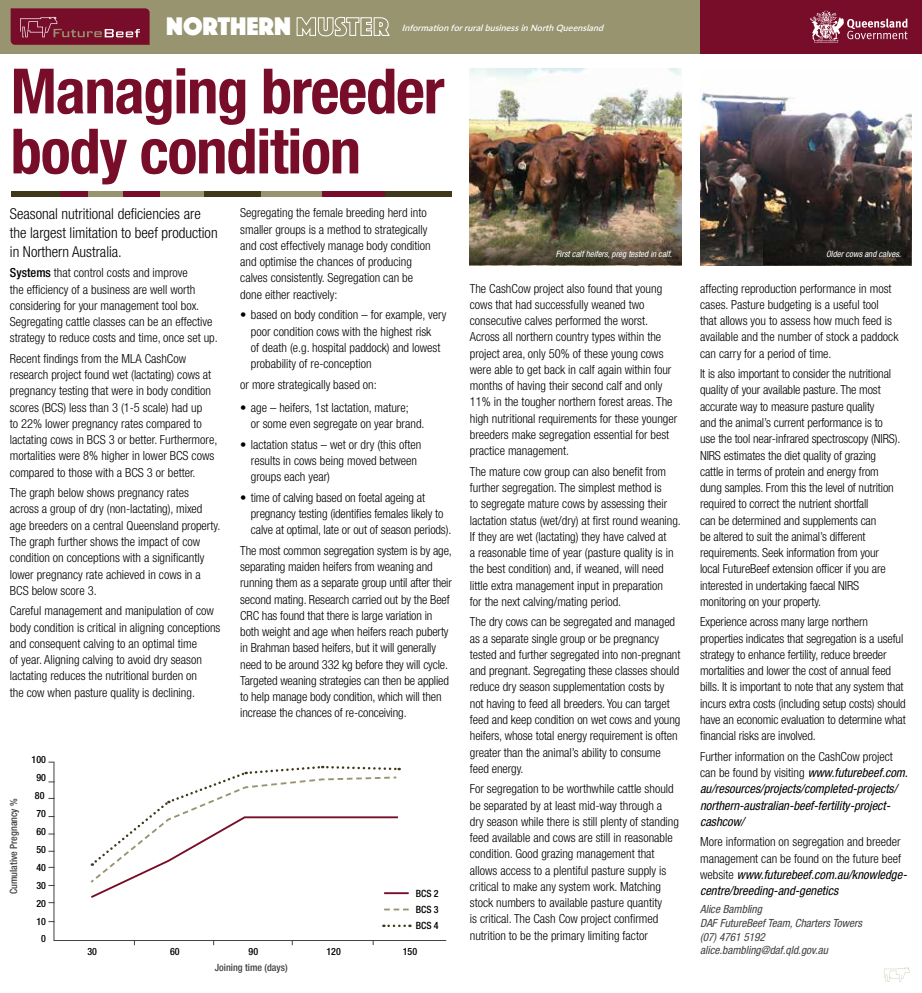
<style>
.page{position:relative;width:922px;height:993px;background:#fff}
.page>*{position:absolute;margin:0;border:0;box-sizing:border-box;transform-origin:0 0}
.t1{font:700 condensed 62.5px/60px "Helvetica Neue LT Std";letter-spacing:-.02em;color:#770d29}
.t2{font:26.38px "Phosphate Solid";color:#fff}
.t3{font:300 condensed 15px/18.8px "Helvetica Neue LT Std";color:#000}
.t4{font:300 condensed 12.5px/16.2px "Helvetica Neue LT Std";color:#000}
.t5{font:italic condensed 12.5px/16.2px "Helvetica Neue LT Std";color:#000}
.t6{font:italic condensed 11.25px/13.8px "Helvetica Neue LT Std";color:#414042}
.t7{font:500 condensed 10px/16.2px "Helvetica Neue LT Std";color:#000;text-align:justify}
.t8{font:500 condensed 10px "Helvetica Neue LT Std";color:#414042}
.t9{font:italic condensed 8.75px "Helvetica Neue LT Std";color:#fff}
.t10{font:italic 600 8.75px "Lato";color:#fff}
.s1{font-weight:500}
.s2{font-weight:300;font-style:normal}
.s3{font-weight:400;font-style:italic}
</style>
<div class="page">
<div style="left:690px;top:0;width:231px;height:53px;background:#770d29"></div>
<div style="left:0;top:0;width:699px;height:53px;background:#989470"></div>
<svg style="left:11px;top:8px;width:139px;height:37px;background:#7e1e36"></svg>
<svg style="left:809px;top:11px;width:98px;height:31px"></svg>
<svg style="left:296px;top:17px;width:94px;height:19px"></svg>
<img style="left:700px;top:92px;width:211px;height:173px">
<svg style="left:763px;top:228px;width:147px;height:37px;background:#1f1d1a"></svg>
<img style="left:469px;top:69px;width:212px;height:159px">
<svg style="left:469px;top:228px;width:212px;height:37px;background:#685f48"></svg>
<svg style="left:90px;top:765px;width:310px;height:133px"></svg>
<hr style="left:384px;top:891px;width:24px;height:2px;background:#770d29">
<svg style="left:384px;top:908px;width:24px;height:2px"></svg>
<svg style="left:383px;top:924px;width:27px;height:2px"></svg>
<div style="left:11px;top:191px;width:50px;height:5px;background:#40381a"></div>
<div style="left:60px;top:191px;width:30px;height:5px;background:#770d29"></div>
<div style="left:88px;top:191px;width:37px;height:5px;background:#989470"></div>
<div style="left:123px;top:191px;width:37px;height:5px;background:#770d29"></div>
<div style="left:202px;top:191px;width:65px;height:5px;background:#40381a"></div>
<div style="left:261px;top:191px;width:73px;height:5px;background:#989470"></div>
<div style="left:382px;top:191px;width:70px;height:5px;background:#40381a"></div>
<div style="left:160px;top:191px;width:43px;height:5px;background:#989470"></div>
<div style="left:322px;top:191px;width:63px;height:5px;background:#770d29"></div>
<svg style="left:884px;top:967px;width:25px;height:14px"></svg>
<h2 class="t2" style="left:166px;top:8px;width:126px">NORTHERN</h2>
<p class="t10" style="left:402px;top:21px;width:206px">InformationforruralbusinessinNorthQueensland</p>
<h1 class="t1" style="left:11px;top:60px;width:435px">Managing breeder body condition</h1>
<p class="t3" style="left:10px;top:204px;width:209px">Seasonal nutritional deficiencies are the largest limitation to beef production in Northern Australia.</p>
<p class="t4" style="left:10px;top:264px;width:209px"><span class="s1">Systems</span> that control costs and improve<br>the efficiency of a business are well worth considering for your management tool box.<br>Segregating cattle classes can be an effective strategy to reduce costs and time, once set up.</p>
<p class="t4" style="left:10px;top:350px;width:209px">Recent findings from the MLA CashCow research project found wet (lactating) cows at pregnancy testing that were in body condition scores (BCS) less than 3 (1-5 scale) had up<br>to 22% lower pregnancy rates compared to lactating cows in BCS 3 or better. Furthermore, mortalities were 8% higher in lower BCS cows compared to those with a BCS 3 or better.</p>
<p class="t4" style="left:10px;top:484px;width:212px">The graph below shows pregnancy rates across a group of dry (non-lactating), mixed age breeders on a central Queensland property.<br>The graph further shows the impact of cow condition on conceptions with a significantly lower pregnancy rate achieved in cows in a BCS below score 3.</p>
<p class="t4" style="left:10px;top:602px;width:212px">Careful management and manipulation of cow body condition is critical in aligning conceptions and consequent calving to an optimal time<br>of year. Aligning calving to avoid dry season lactating reduces the nutritional burden on<br>the cow when pasture quality is declining.</p>
<p class="t4" style="left:240px;top:205px;width:192px">Segregating the female breeding herd into smaller groups is a method to strategically and cost effectively manage body condition and optimise the chances of producing calves consistently. Segregation can be done either reactively:</p>
<p class="t4" style="left:251px;top:306px;width:197px;text-indent:-11px">• based on body condition – for example, very poor condition cows with the highest risk<br>of death (e.g. hospital paddock) and lowest probability of re-conception</p>
<p class="t4" style="left:240px;top:376px;width:138px">or more strategically based on:</p>
<p class="t4" style="left:251px;top:399px;width:175px;text-indent:-11px">• age – heifers, 1st lactation, mature;<br>or some even segregate on year brand.</p>
<p class="t4" style="left:251px;top:436px;width:172px;text-indent:-11px">• lactation status – wet or dry (this often results in cows being moved between groups each year)</p>
<p class="t4" style="left:251px;top:489px;width:202px;text-indent:-11px">• time of calving based on foetal ageing at pregnancy testing (identifies females likely to calve at optimal, late or out of season periods).</p>
<p class="t4" style="left:240px;top:542px;width:213px">The most common segregation system is by age, separating maiden heifers from weaning and running them as a separate group until after their second mating. Research carried out by the Beef CRC has found that there is large variation in both weight and age when heifers reach puberty in Brahman based heifers, but it will generally need to be around 332 kg before they will cycle.<br>Targeted weaning strategies can then be applied to help manage body condition, which will then increase the chances of re-conceiving.</p>
<p class="t7" style="left:32px;top:751px;width:16px">100</p>
<p class="t8" style="left:8px;top:893px;width:97px;rotate:-90deg">Cumulative Pregnancy %</p>
<p class="t7" style="left:36px;top:769px;width:11px">90</p>
<p class="t7" style="left:35px;top:787px;width:11px">80</p>
<p class="t7" style="left:36px;top:822px;width:11px">60</p>
<p class="t7" style="left:36px;top:805px;width:11px">70</p>
<p class="t7" style="left:36px;top:840px;width:11px">50</p>
<p class="t7" style="left:36px;top:858px;width:11px">40</p>
<p class="t7" style="left:36px;top:876px;width:11px">30</p>
<p class="t7" style="left:36px;top:894px;width:11px">20</p>
<p class="t7" style="left:41px;top:930px;width:6px">0</p>
<p class="t7" style="left:36px;top:912px;width:11px">10</p>
<p class="t7" style="left:415px;top:884px;width:24px">BCS 2<br>BCS 3<br>BCS 4</p>
<p class="t9" style="left:555px;top:249px;width:118px">First calf heifers, preg tested in calf.</p>
<p class="t9" style="left:825px;top:249px;width:76px">Older cows and calves.</p>
<p class="t4" style="left:469px;top:280px;width:209px">The CashCow project also found that young cows that had successfully weaned two consecutive calves performed the worst.<br>Across all northern country types within the project area, only 50% of these young cows were able to get back in calf again within four months of having their second calf and only 11% in the tougher northern forest areas. The high nutritional requirements for these younger breeders make segregation essential for best practice management.</p>
<p class="t4" style="left:469px;top:463px;width:212px">The mature cow group can also benefit from further segregation. The simplest method is<br>to segregate mature cows by assessing their lactation status (wet/dry) at first round weaning.<br>If they are wet (lactating) they have calved at<br>a reasonable time of year (pasture quality is in the best condition) and, if weaned, will need little extra management input in preparation<br>for the next calving/mating period.</p>
<p class="t4" style="left:469px;top:613px;width:212px">The dry cows can be segregated and managed as a separate single group or be pregnancy tested and further segregated into non-pregnant and pregnant. Segregating these classes should reduce dry season supplementation costs by not having to feed all breeders. You can target feed and keep condition on wet cows and young heifers, whose total energy requirement is often greater than the animal’s ability to consume feed energy.</p>
<p class="t4" style="left:469px;top:780px;width:211px">For segregation to be worthwhile cattle should be separated by at least mid-way through a dry season while there is still plenty of standing feed available and cows are still in reasonable condition. Good grazing management that allows access to a plentiful pasture supply is critical to make any system work. Matching stock numbers to available pasture quantity<br>is critical. The Cash Cow project confirmed nutrition to be the primary limiting factor</p>
<p class="t4" style="left:700px;top:280px;width:200px">affecting reproduction performance in most cases. Pasture budgeting is a useful tool that allows you to assess how much feed is available and the number of stock a paddock can carry for a period of time.</p>
<p class="t4" style="left:700px;top:365px;width:202px">It is also important to consider the nutritional quality of your available pasture. The most accurate way to measure pasture quality<br>and the animal’s current performance is to use the tool near-infrared spectroscopy (NIRS).<br>NIRS estimates the diet quality of grazing cattle in terms of protein and energy from dung samples. From this the level of nutrition required to correct the nutrient shortfall<br>can be determined and supplements can<br>be altered to suit the animal’s different requirements. Seek information from your local FutureBeef extension officer if you are interested in undertaking faecal NIRS monitoring on your property.</p>
<p class="t4" style="left:700px;top:613px;width:207px">Experience across many large northern properties indicates that segregation is a useful strategy to enhance fertility, reduce breeder mortalities and lower the cost of annual feed bills. It is important to note that any system that incurs extra costs (including setup costs) should have an economic evaluation to determine what financial risks are involved.</p>
<p class="t5" style="left:700px;top:748px;width:209px"><span class="s2">Further information on the CashCow project can be found by visiting</span> www.futurebeef.com. au/resources/projects/completed-projects/ northern-australian-beef-fertility-project&shy;cashcow/</p>
<p class="t4" style="left:700px;top:833px;width:208px">More information on segregation and breeder management can be found on the future beef website <span class="s3">www.futurebeef.com.au/knowledge&shy;centre/breeding-and-genetics</span></p>
<p class="t6" style="left:700px;top:902px;width:163px">Alice Bambling<br>DAF FutureBeef Team, Charters Towers (07) 4761 5192</p>
<p class="t7" style="left:87px;top:942px;width:11px">30</p>
<p class="t6" style="left:700px;top:943px;width:129px">alice.bambling@daf.qld.gov.au</p>
<p class="t8" style="left:215px;top:961px;width:74px">Joining time (days)</p>
<p class="t7" style="left:170px;top:942px;width:11px">60</p>
<p class="t7" style="left:326px;top:942px;width:16px">120</p>
<p class="t7" style="left:248px;top:942px;width:11px">90</p>
<p class="t7" style="left:402px;top:942px;width:16px">150</p>
</div>
